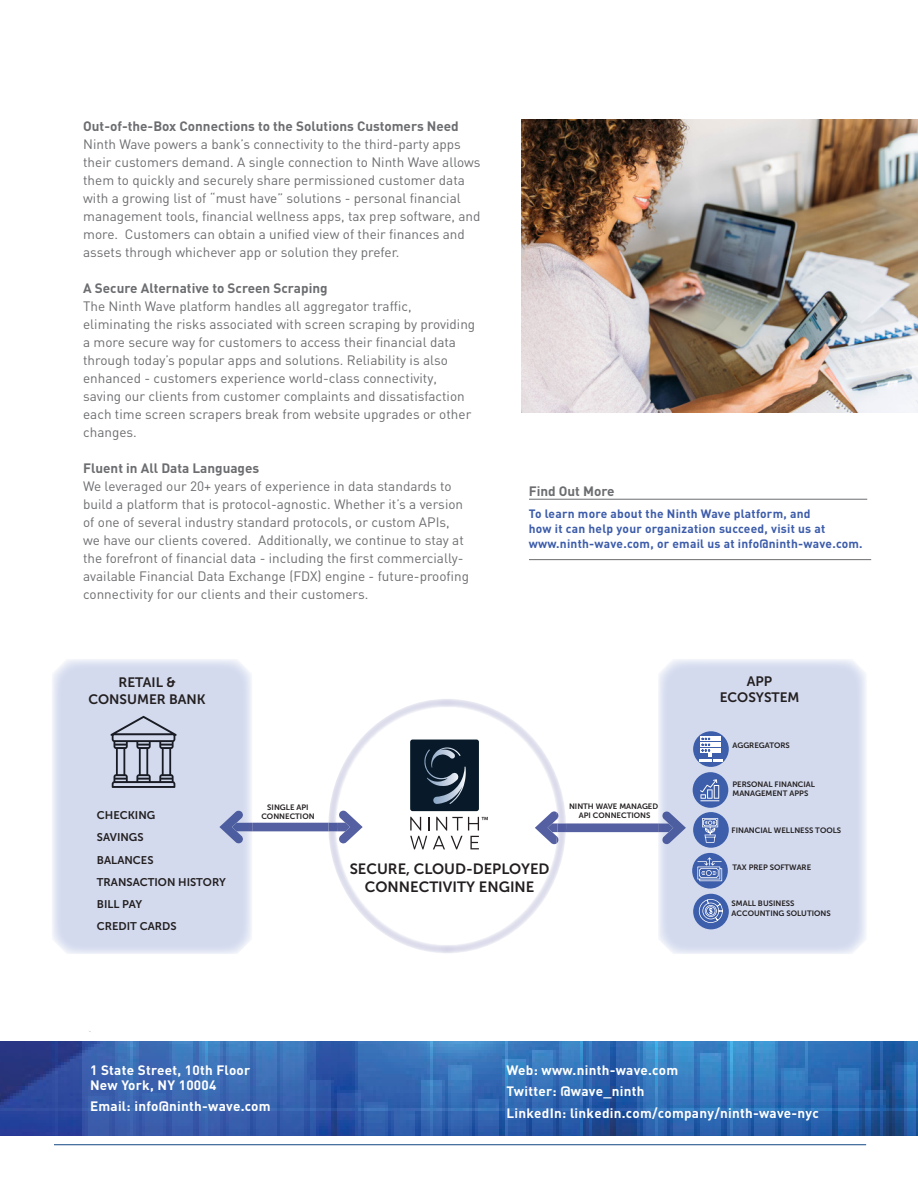
<style>
.page{position:relative;width:918px;height:1188px;background:#fff}
.page>*{position:absolute;margin:0;border:0;box-sizing:border-box;transform-origin:0 0}
.t1{font:14.85px/17.9px "Museo Sans 700";color:#231f20;text-align:center}
.t2{font:13.65px/16.4px "Museo Sans 700";color:#231f20;text-align:center}
.t3{font:13.5px/18px "DIN";color:#6c6d70}
.t4{font:700 13.5px/15px "DIN";letter-spacing:.02em;color:#fff}
.t5{font:700 13.5px "DIN";color:#6c6d70}
.t6{font:700 12px/15px "DIN";letter-spacing:.02em;color:#3c5caa}
.t7{font:11.1px/22.2px "Museo Sans 700";color:#231f20}
.t8{font:7.8px/9.3px "Museo Sans 700";color:#231f20}
</style>
<div class="page">
<hr style="left:529px;top:559px;width:342px;height:1px;background:#6c6d70">
<hr style="left:529px;top:499px;width:338px;height:1px;background:#6c6d70">
<hr style="left:54px;top:1144px;width:812px;height:1px;background:#124784">
<img style="left:0;top:1041px;width:918px;height:94px">
<img style="left:522px;top:120px;width:396px;height:293px">
<img style="left:329px;top:699px;width:236px;height:254px">
<img style="left:658px;top:659px;width:208px;height:295px">
<div style="left:693px;top:812px;width:36px;height:36px;background:#3c5eab;border-radius:50%"></div>
<div style="left:693px;top:894px;width:36px;height:35px;background:#3c5eab;border-radius:50%"></div>
<svg style="left:692px;top:853px;width:36px;height:36px"></svg>
<svg style="left:702px;top:818px;width:16px;height:25px"></svg>
<svg style="left:697px;top:857px;width:25px;height:24px"></svg>
<svg style="left:699px;top:899px;width:24px;height:24px"></svg>
<img style="left:243px;top:823px;width:9px;height:8px">
<img style="left:219px;top:811px;width:24px;height:32px">
<svg style="left:252px;top:811px;width:111px;height:32px"></svg>
<svg style="left:693px;top:731px;width:36px;height:36px"></svg>
<svg style="left:699px;top:733px;width:24px;height:28px"></svg>
<div style="left:693px;top:772px;width:35px;height:36px;background:#3c5eab;border-radius:50%"></div>
<svg style="left:700px;top:779px;width:19px;height:22px"></svg>
<div style="left:410px;top:740px;width:69px;height:71px;background:#081a29;border-radius:2px"></div>
<svg style="left:424px;top:747px;width:42px;height:57px"></svg>
<svg style="left:410px;top:817px;width:78px;height:32px"></svg>
<img style="left:658px;top:823px;width:4px;height:9px">
<svg style="left:535px;top:811px;width:123px;height:33px"></svg>
<img style="left:556px;top:812px;width:3px;height:32px">
<img style="left:662px;top:811px;width:24px;height:33px">
<svg style="left:111px;top:716px;width:66px;height:72px;background:#9fa5b6"></svg>
<div style="left:83px;top:1013px;width:85px;height:24px;border:2px solid #fff;border-radius:50%"></div>
<div style="left:495px;top:1016px;width:78px;height:19px;border:2px solid #fff;border-radius:50%"></div>
<p class="t5" style="left:83px;top:117px;width:377px">Out-of-the-Box Connections to the Solutions Customers Need</p>
<p class="t3" style="left:83px;top:135px;width:399px">Ninth Wave powers a bank’s connectivity to the third-party apps their customers demand. A single connection to Ninth Wave allows them to quickly and securely share permissioned customer data with a growing list of “must have” solutions - personal financial management tools, financial wellness apps, tax prep software, and more. Customers can obtain a unified view of their finances and assets through whichever app or solution they prefer.</p>
<p class="t5" style="left:83px;top:279px;width:246px">A Secure Alternative to Screen Scraping</p>
<p class="t3" style="left:83px;top:297px;width:394px">The Ninth Wave platform handles all aggregator traffic, eliminating the risks associated with screen scraping by providing a more secure way for customers to access their financial data through today’s popular apps and solutions. Reliability is also enhanced - customers experience world-class connectivity, saving our clients from customer complaints and dissatisfaction each time screen scrapers break from website upgrades or other changes.</p>
<p class="t5" style="left:83px;top:459px;width:178px">Fluent in All Data Languages</p>
<p class="t3" style="left:83px;top:477px;width:387px">We leveraged our 20+ years of experience in data standards to build a platform that is protocol-agnostic. Whether it’s a version of one of several industry standard protocols, or custom APIs, we have our clients covered. Additionally, we continue to stay at the forefront of financial data - including the first commercially&shy;available Financial Data Exchange (FDX) engine - future-proofing connectivity for our clients and their customers.</p>
<p class="t5" style="left:529px;top:482px;width:87px">Find Out More</p>
<p class="t6" style="left:529px;top:505px;width:336px">To learn more about the Ninth Wave platform, and<br>how it can help your organization succeed, visit us at www.ninth-wave.com, or email us at info@ninth-wave.com.</p>
<p class="t2" style="left:88px;top:674px;width:119px">RETAIL &amp;<br>CONSUMER BANK</p>
<p class="t7" style="left:97px;top:804px;width:130px">CHECKING<br>SAVINGS<br>BALANCES<br>TRANSACTION HISTORY<br>BILL PAY<br>CREDIT CARDS</p>
<p class="t8" style="left:261px;top:802px;width:55px;text-align:center">SINGLE API<br>CONNECTION</p>
<p class="t1" style="left:350px;top:860px;width:201px">SECURE, CLOUD-DEPLOYED<br>CONNECTIVITY ENGINE</p>
<p class="t8" style="left:569px;top:801px;width:91px;text-align:center">NINTH WAVE MANAGED<br>API CONNECTIONS</p>
<p class="t2" style="left:720px;top:673px;width:81px">APP<br>ECOSYSTEM</p>
<p class="t8" style="left:733px;top:741px;width:59px">AGGREGATORS</p>
<p class="t8" style="left:733px;top:779px;width:84px">PERSONAL FINANCIAL<br>MANAGEMENT APPS</p>
<p class="t8" style="left:732px;top:825px;width:111px">FINANCIAL WELLNESS TOOLS</p>
<p class="t8" style="left:733px;top:862px;width:80px">TAX PREP SOFTWARE</p>
<p class="t8" style="left:732px;top:899px;width:101px">SMALL BUSINESS<br>ACCOUNTING SOLUTIONS</p>
<p class="t4" style="left:90px;top:1062px;width:162px">1 State Street, 10th Floor<br>New York, NY 10004</p>
<p class="t4" style="left:90px;top:1099px;width:182px">Email: info@ninth-wave.com</p>
<p class="t4" style="left:507px;top:1062px;width:173px">Web: www.ninth-wave.com</p>
<p class="t4" style="left:507px;top:1084px;width:139px">Twitter: @wave_ninth</p>
<p class="t4" style="left:507px;top:1105px;width:314px">LinkedIn: linkedin.com/company/ninth-wave-nyc</p>
</div>
